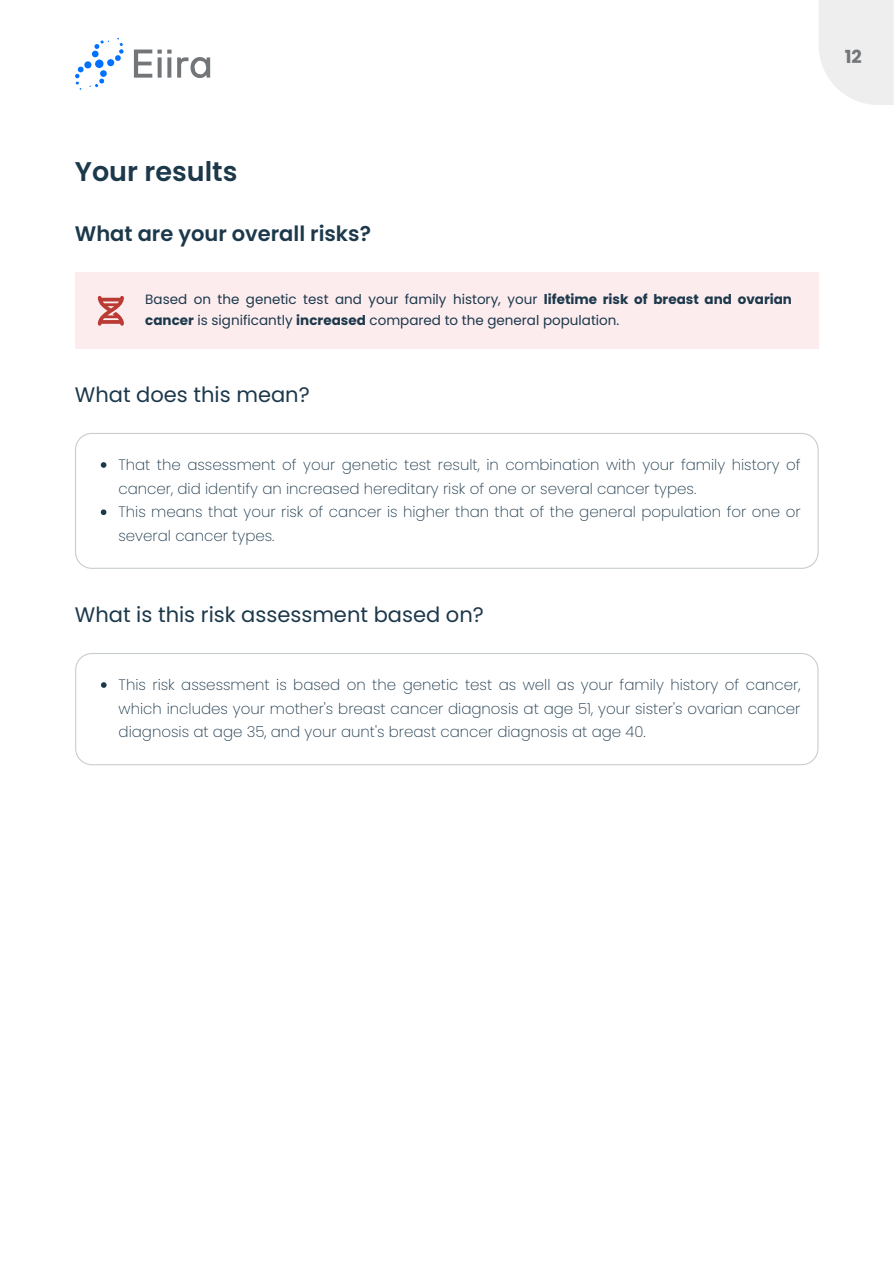
<style>
.page{position:relative;width:894px;height:1264px;background:#fff}
.page>*{position:absolute;margin:0;border:0;box-sizing:border-box;transform-origin:0 0}
.t1{font:600 27px "Poppins";color:#1c384b}
.t2{font:21px "Poppins";color:#1c384b}
.t3{font:600 21px "Poppins";color:#1c384b}
.t4{font:700 18px "Poppins";color:#727679}
.t5{font:200 15px/23.7px "Poppins";color:#1c384b;text-align:justify}
.t6{font:13.5px/21.3px "Poppins";color:#1c384b}
.s1{font-weight:700}
</style>
<div class="page">
<svg style="left:75px;top:40px;width:34px;height:50px"></svg>
<svg style="left:115px;top:38px;width:9px;height:23px"></svg>
<div style="left:107px;top:59px;width:7px;height:7px;background:#0072ff;border-radius:3px"></div>
<svg style="left:134px;top:49px;width:37px;height:29px"></svg>
<svg style="left:177px;top:57px;width:33px;height:21px"></svg>
<svg style="left:819px;top:0;width:74px;height:105px;background:#efefef"></svg>
<svg style="left:75px;top:653px;width:742px;height:112px"></svg>
<svg style="left:101px;top:682px;width:5px;height:6px"></svg>
<div style="left:75px;top:272px;width:743px;height:77px;background:#fcecee"></div>
<svg style="left:98px;top:296px;width:26px;height:29px"></svg>
<svg style="left:75px;top:433px;width:743px;height:136px"></svg>
<svg style="left:101px;top:462px;width:5px;height:6px"></svg>
<svg style="left:101px;top:509px;width:5px;height:6px"></svg>
<h1 class="t1" style="left:75px;top:152px;width:164px">Your results</h1>
<h2 class="t3" style="left:75px;top:219px;width:297px">What are your overall risks?</h2>
<p class="t6" style="left:145px;top:288px;width:648px">Based on the genetic test and your family history, your <span class="s1">lifetime risk of breast and ovarian cancer</span> is significantly <span class="s1">increased</span> compared to the general population.</p>
<h2 class="t2" style="left:75px;top:380px;width:236px">What does this mean?</h2>
<p class="t5" style="left:118px;top:453px;width:683px;text-align:left">That the assessment of your genetic test result, in combination with your family history of cancer, did identify an increased hereditary risk of one or several cancer types.<br>This means that your risk of cancer is higher than that of the general population for one or several cancer types.</p>
<h2 class="t2" style="left:75px;top:600px;width:410px">What is this risk assessment based on?</h2>
<p class="t5" style="left:118px;top:673px;width:683px">This risk assessment is based on the genetic test as well as your family history of cancer, which includes your mother's breast cancer diagnosis at age 51, your sister's ovarian cancer diagnosis at age 35, and your aunt's breast cancer diagnosis at age 40.</p>
<p class="t4" style="left:844px;top:44px;width:19px">12</p>
</div>
